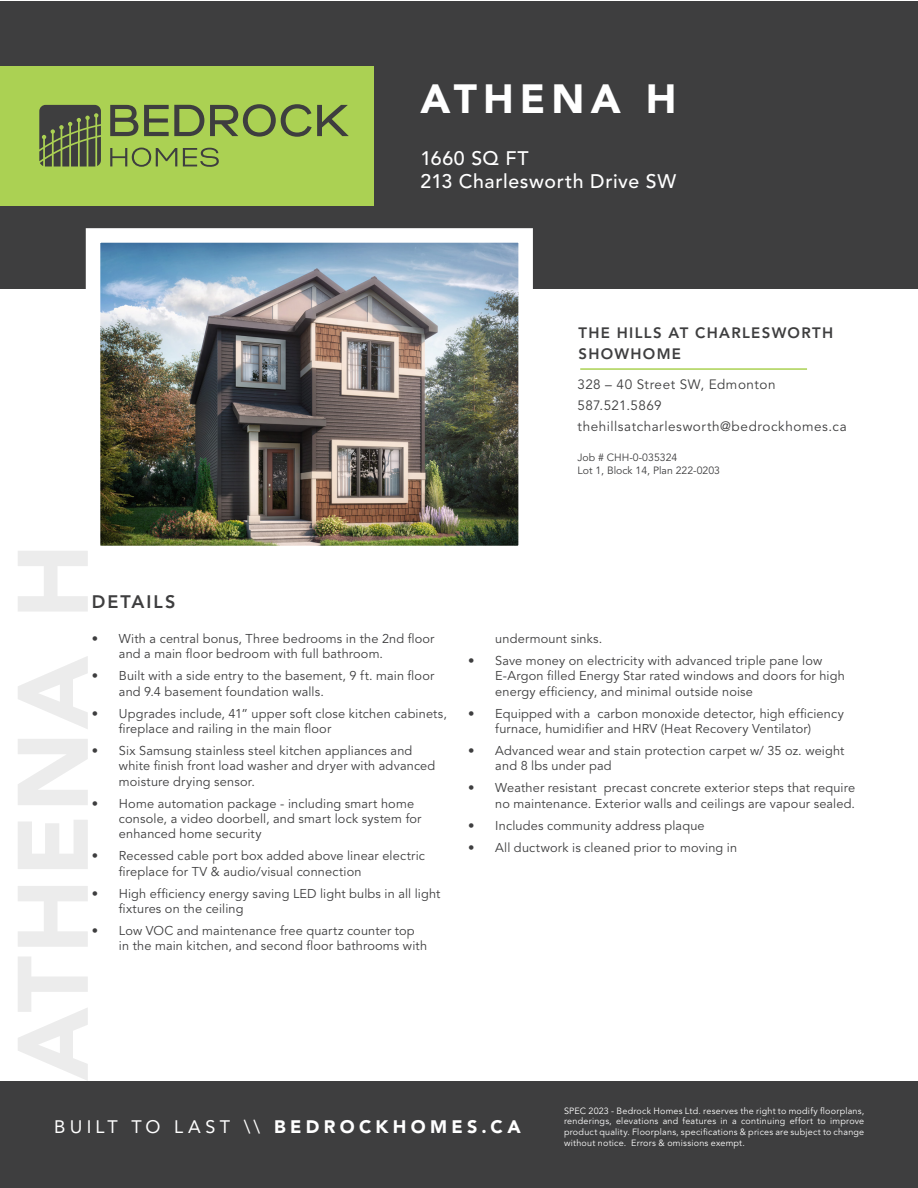
<style>
.page{position:relative;width:918px;height:1188px;background:#fff}
.page>*{position:absolute;margin:0;border:0;box-sizing:border-box;transform-origin:0 0}
.t1{font:900 40.5px "Avenir LT Std";letter-spacing:.15em;color:#fff}
.t2{font:500 19.5px "Avenir LT Std";letter-spacing:.03em;color:#fff}
.t3{font:900 18px "Avenir LT Std";letter-spacing:.24em;color:#fff}
.t4{font:800 18px "Avenir LT Std";letter-spacing:.11em;color:#3e3e3f}
.t5{font:800 15px/21px "Avenir LT Std";letter-spacing:.085em;color:#3e3e3f}
.t6{font:13.5px "Avenir LT Std";letter-spacing:.04em;color:#3e3e3f}
.t7{font:13.5px "Avenir LT Std";letter-spacing:.02em;color:#3e3e3f}
.t8{font:12.75px/15.3px "Avenir LT Std";letter-spacing:.015em;color:#3e3e3f}
.t9{font:10.5px "Avenir LT Std";color:#3e3e3f}
.t10{font:9px/10.8px "Avenir LT Std";letter-spacing:.025em;color:#fff;text-align:justify}
.s1{font-weight:400}
</style>
<div class="page">
<div style="left:0;top:1px;width:918px;height:1187px;background:#3e3e3f"></div>
<div style="left:0;top:289px;width:918px;height:792px;background:#fff"></div>
<img style="left:102px;top:244px;width:415px;height:300px">
<div style="left:86px;top:228px;width:447px;height:332px;border:15px solid #fff"></div>
<hr style="left:580px;top:368px;width:227px;height:2px;background:#abd153">
<div style="left:0;top:66px;width:373px;height:139px;background:#abd153"></div>
<svg style="left:39px;top:105px;width:62px;height:62px;background:#565e43"></svg>
<svg style="left:110px;top:105px;width:28px;height:31px"></svg>
<svg style="left:144px;top:105px;width:60px;height:31px"></svg>
<svg style="left:210px;top:104px;width:139px;height:33px"></svg>
<svg style="left:110px;top:148px;width:67px;height:19px"></svg>
<svg style="left:183px;top:148px;width:36px;height:19px"></svg>
<p class="t1" style="left:420px;top:74px;width:258px">ATHENA H</p>
<p class="t2" style="left:420px;top:147px;width:110px">1660 SQ FT</p>
<p class="t2" style="left:420px;top:170px;width:257px">213 Charlesworth Drive SW</p>
<p class="t5" style="left:579px;top:322px;width:256px">THE HILLS AT CHARLESWORTH<br>SHOWHOME</p>
<p class="t6" style="left:578px;top:377px;width:200px">328 – 40 Street SW, Edmonton</p>
<p class="t7" style="left:578px;top:398px;width:86px">587.521.5869</p>
<p class="t6" style="left:578px;top:419px;width:271px">thehillsatcharlesworth@bedrockhomes.ca</p>
<p class="t9" style="left:578px;top:451px;width:101px">Job # CHH-0-035324</p>
<p class="t9" style="left:578px;top:464px;width:144px">Lot 1, Block 14, Plan 222-0203</p>
<h3 class="t4" style="left:92px;top:591px;width:85px">DETAILS</h3>
<p class="t8" style="left:119px;top:631px;width:317px;text-indent:-27px">• With a central bonus, Three bedrooms in the 2nd floor and a main floor bedroom with full bathroom.</p>
<p class="t8" style="left:119px;top:669px;width:317px;text-indent:-27px">• Built with a side entry to the basement, 9 ft. main floor and 9.4 basement foundation walls.</p>
<p class="t8" style="left:119px;top:706px;width:330px;text-indent:-27px">• Upgrades include, 41” upper soft close kitchen cabinets, fireplace and railing in the main floor</p>
<p class="t8" style="left:119px;top:743px;width:318px;text-indent:-27px">• Six Samsung stainless steel kitchen appliances and white finish front load washer and dryer with advanced moisture drying sensor.</p>
<p class="t8" style="left:119px;top:796px;width:304px;text-indent:-27px">• Home automation package - including smart home console, a video doorbell, and smart lock system for enhanced home security</p>
<p class="t8" style="left:119px;top:849px;width:308px;text-indent:-27px">• Recessed cable port box added above linear electric fireplace for TV &amp; audio/visual connection</p>
<p class="t8" style="left:119px;top:886px;width:323px;text-indent:-27px">• High efficiency energy saving LED light bulbs in all light fixtures on the ceiling</p>
<p class="t8" style="left:119px;top:923px;width:310px;text-indent:-27px">• Low VOC and maintenance free quartz counter top in the main kitchen, and second floor bathrooms with</p>
<p class="t8" style="left:495px;top:631px;width:109px">undermount sinks.</p>
<p class="t8" style="left:495px;top:653px;width:351px;text-indent:-27px">• Save money on electricity with advanced triple pane low<br>E-Argon filled Energy Star rated windows and doors for high energy efficiency, and minimal outside noise</p>
<p class="t8" style="left:468px;top:706px;width:377px;text-align:center">• Equipped with a carbon monoxide detector, high efficiency furnace, humidifier and HRV (Heat Recovery Ventilator)</p>
<p class="t8" style="left:495px;top:743px;width:351px;text-indent:-27px">• Advanced wear and stain protection carpet w/ 35 oz. weight and 8 lbs under pad</p>
<p class="t8" style="left:468px;top:781px;width:388px;text-align:right">• Weather resistant precast concrete exterior steps that require no maintenance. Exterior walls and ceilings are vapour sealed.</p>
<p class="t8" style="left:468px;top:818px;width:238px">• Includes community address plaque</p>
<p class="t8" style="left:468px;top:840px;width:270px">• All ductwork is cleaned prior to moving in</p>
<h3 class="t3" style="left:54px;top:1116px;width:468px"><span class="s1">BUILT TO LAST \\</span> BEDROCKHOMES.CA</h3>
<p class="t10" style="left:564px;top:1105px;width:302px">SPEC 2023 - Bedrock Homes Ltd. reserves the right to modify floorplans, renderings, elevations and features in a continuing effort to improve product quality. Floorplans, specifications &amp; prices are subject to change without notice. Errors &amp; omissions exempt.</p>
</div>
